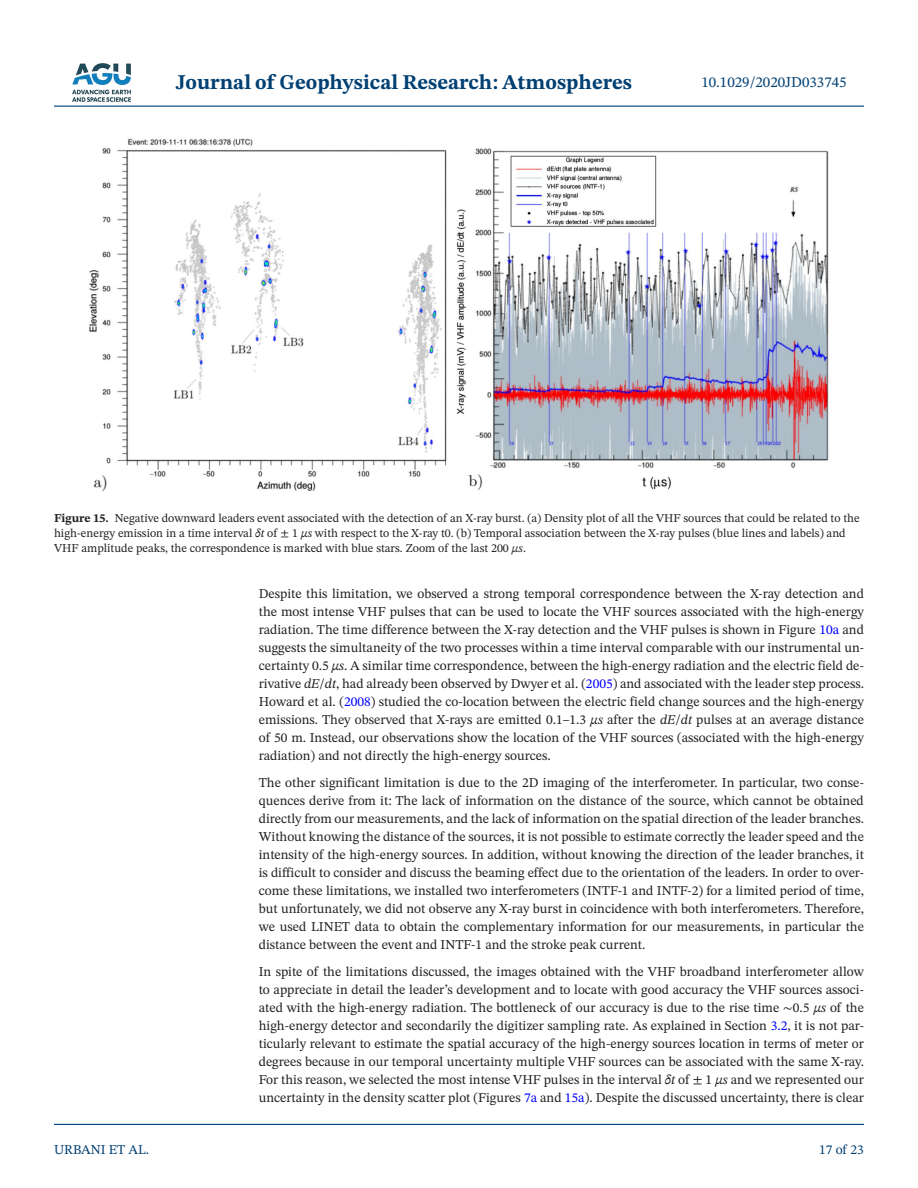
<style>
.page{position:relative;width:918px;height:1188px;background:#fff}
.page>*{position:absolute;margin:0;border:0;box-sizing:border-box;transform-origin:0 0}
.t1{font:700 21px "STIX Two Text";color:#004073}
.t2{font:15px "STIX Two Text";color:#004073}
.t3{font:13.5px/18px "STIX Two Text";color:#231f20;text-align:justify}
.t4{font:13.5px "STIX Two Text";color:#004073}
.t5{font:12px/15px "STIX Two Text";color:#231f20}
.s1{font-weight:700}
.s2{font-style:italic}
.s3{color:#00f}
.s4{font-family:"STIX Two Math"}
</style>
<div class="page">
<hr style="left:54px;top:106px;width:810px;height:1px;background:#004073">
<hr style="left:54px;top:1124px;width:810px;height:1px;background:#004073">
<img style="left:72px;top:63px;width:59px;height:39px">
<img style="left:89px;top:138px;width:740px;height:354px">
<h1 class="t1" style="left:176px;top:67px;width:458px">Journal of Geophysical Research: Atmospheres</h1>
<p class="t2" style="left:701px;top:72px;width:147px">10.1029/2020JD033745</p>
<p class="t5" style="left:54px;top:510px;width:807px"><span class="s1">Figure 15.</span> Negative downward leaders event associated with the detection of an X-ray burst. (a) Density plot of all the VHF sources that could be related to the high-energy emission in a time interval <span class="s2">δt</span> of ± 1 <span class="s2">μs</span> with respect to the X-ray t0. (b) Temporal association between the X-ray pulses (blue lines and labels) and<br>VHF amplitude peaks, the correspondence is marked with blue stars. Zoom of the last 200 <span class="s2">μs</span>.</p>
<p class="t4" style="left:54px;top:1140px;width:97px">URBANI ET AL.</p>
<p class="t3" style="left:259px;top:584px;width:607px">Despite this limitation, we observed a strong temporal correspondence between the X-ray detection and the most intense VHF pulses that can be used to locate the VHF sources associated with the high-energy radiation. The time difference between the X-ray detection and the VHF pulses is shown in Figure <span class="s3">10a</span> and suggests the simultaneity of the two processes within a time interval comparable with our instrumental un&shy;certainty 0.5 <span class="s2">μs</span>. A similar time correspondence, between the high-energy radiation and the electric field de&shy;rivative <span class="s2">dE</span>/<span class="s2">dt</span>, had already been observed by Dwyer et al. (<span class="s3">2005</span>) and associated with the leader step process.<br>Howard et al. (<span class="s3">2008</span>) studied the co-location between the electric field change sources and the high-energy emissions. They observed that X-rays are emitted 0.1–1.3 <span class="s2">μs</span> after the <span class="s2">dE</span>/<span class="s2">dt</span> pulses at an average distance of 50 m. Instead, our observations show the location of the VHF sources (associated with the high-energy radiation) and not directly the high-energy sources.</p>
<p class="t3" style="left:259px;top:773px;width:607px">The other significant limitation is due to the 2D imaging of the interferometer. In particular, two conse&shy;quences derive from it: The lack of information on the distance of the source, which cannot be obtained directly from our measurements, and the lack of information on the spatial direction of the leader branches.<br>Without knowing the distance of the sources, it is not possible to estimate correctly the leader speed and the intensity of the high-energy sources. In addition, without knowing the direction of the leader branches, it is difficult to consider and discuss the beaming effect due to the orientation of the leaders. In order to over&shy;come these limitations, we installed two interferometers (INTF-1 and INTF-2) for a limited period of time, but unfortunately, we did not observe any X-ray burst in coincidence with both interferometers. Therefore, we used LINET data to obtain the complementary information for our measurements, in particular the distance between the event and INTF-1 and the stroke peak current.</p>
<p class="t3" style="left:259px;top:962px;width:607px">In spite of the limitations discussed, the images obtained with the VHF broadband interferometer allow to appreciate in detail the leader’s development and to locate with good accuracy the VHF sources associ&shy;ated with the high-energy radiation. The bottleneck of our accuracy is due to the rise time <span class="s4">∼</span>0.5 <span class="s2">μs</span> of the high-energy detector and secondarily the digitizer sampling rate. As explained in Section <span class="s3">3.2</span>, it is not par&shy;ticularly relevant to estimate the spatial accuracy of the high-energy sources location in terms of meter or degrees because in our temporal uncertainty multiple VHF sources can be associated with the same X-ray.<br>For this reason, we selected the most intense VHF pulses in the interval <span class="s2">δt</span> of ± 1 <span class="s2">μs</span> and we represented our uncertainty in the density scatter plot (Figures <span class="s3">7a</span> and <span class="s3">15a</span>). Despite the discussed uncertainty, there is clear</p>
<p class="t4" style="left:819px;top:1140px;width:46px">17 of 23</p>
</div>
